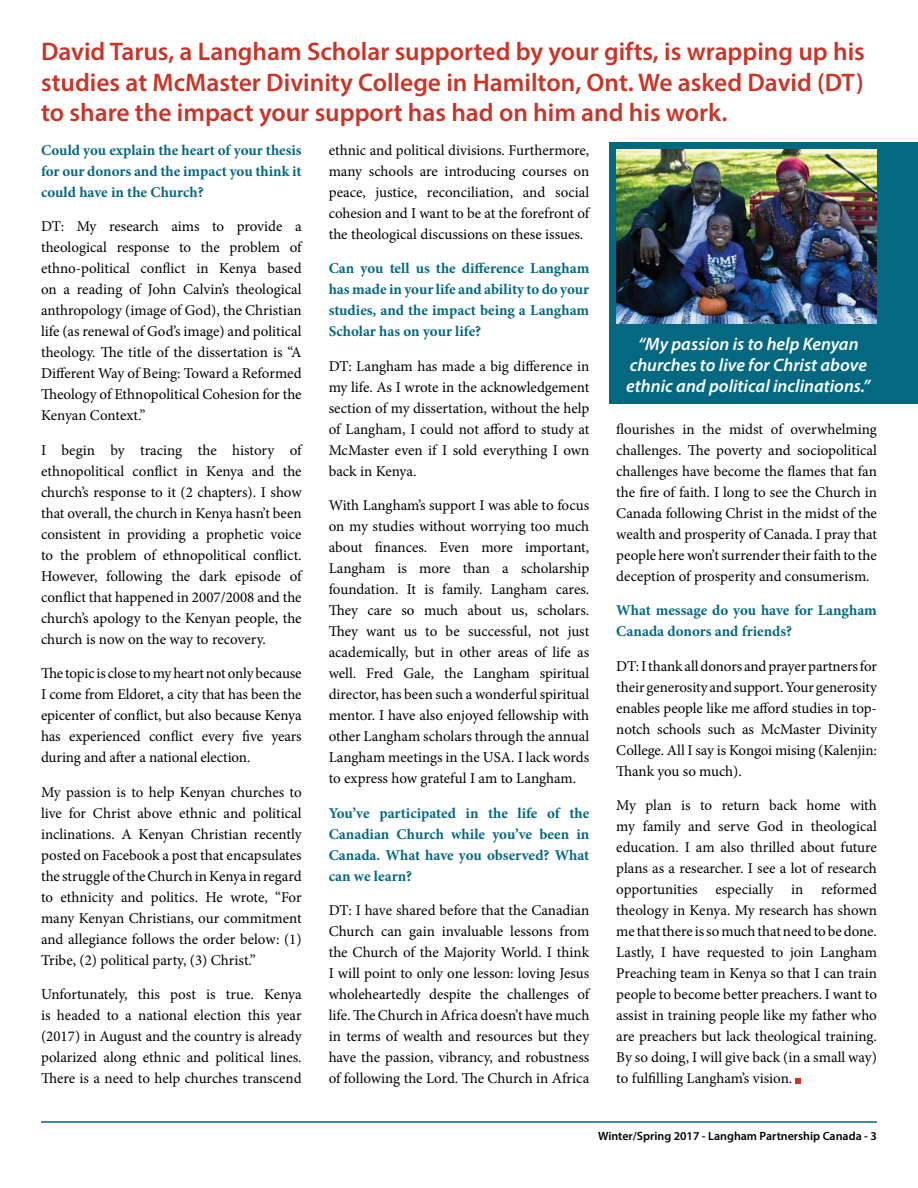
<style>
.page{position:relative;width:918px;height:1188px;background:#fff}
.page>*{position:absolute;margin:0;border:0;box-sizing:border-box;transform-origin:0 0}
.t1{font:600 25.5px/30.6px "Myriad Pro";color:#cb3427;text-align:justify}
.t2{font:italic 600 18px/21px "Myriad Pro";color:#fff;text-align:center}
.t3{font:15px/21px "Minion Pro";letter-spacing:-.005em;color:#000;text-align:justify}
.t4{font:700 15px/21px "Minion Pro";color:#036880;text-align:justify}
.t5{font:600 12px "Myriad Pro";color:#000}
</style>
<div class="page">
<hr style="left:41px;top:1121px;width:836px;height:2px;background:#036880">
<svg style="left:795px;top:1078px;width:5px;height:6px"></svg>
<div style="left:609px;top:143px;width:309px;height:261px;background:#036880"></div>
<img style="left:616px;top:150px;width:261px;height:173px">
<h1 class="t1" style="left:41px;top:36px;width:825px">David Tarus, a Langham Scholar supported by your gifts, is wrapping up his studies at McMaster Divinity College in Hamilton, Ont. We asked David (DT) to share the impact your support has had on him and his work.</h1>
<p class="t4" style="left:41px;top:139px;width:262px">Could you explain the heart of your thesis for our donors and the impact you think it could have in the Church?</p>
<p class="t3" style="left:41px;top:216px;width:262px">DT: My research aims to provide a theological response to the problem of ethno-political conflict in Kenya based on a reading of John Calvin’s theological anthropology (image of God), the Christian life (as renewal of God’s image) and political theology. The title of the dissertation is “A Different Way of Being: Toward a Reformed Theology of Ethnopolitical Cohesion for the Kenyan Context.”</p>
<p class="t3" style="left:41px;top:439px;width:262px">I begin by tracing the history of ethnopolitical conflict in Kenya and the church’s response to it (2 chapters). I show that overall, the church in Kenya hasn’t been consistent in providing a prophetic voice to the problem of ethnopolitical conflict.<br>However, following the dark episode of conflict that happened in 2007/2008 and the church’s apology to the Kenyan people, the church is now on the way to recovery.</p>
<p class="t3" style="left:41px;top:663px;width:262px">The topic is close to my heart not only because I come from Eldoret, a city that has been the epicenter of conflict, but also because Kenya has experienced conflict every five years during and after a national election.</p>
<p class="t3" style="left:41px;top:781px;width:262px">My passion is to help Kenyan churches to live for Christ above ethnic and political inclinations. A Kenyan Christian recently posted on Facebook a post that encapsulates the struggle of the Church in Kenya in regard to ethnicity and politics. He wrote, “For many Kenyan Christians, our commitment and allegiance follows the order below: (1)<br>Tribe, (2) political party, (3) Christ.”</p>
<p class="t3" style="left:41px;top:984px;width:262px">Unfortunately, this post is true. Kenya is headed to a national election this year (2017) in August and the country is already polarized along ethnic and political lines.<br>There is a need to help churches transcend</p>
<p class="t3" style="left:329px;top:139px;width:262px">ethnic and political divisions. Furthermore, many schools are introducing courses on peace, justice, reconciliation, and social cohesion and I want to be at the forefront of the theological discussions on these issues.</p>
<p class="t4" style="left:329px;top:258px;width:262px">Can you tell us the difference Langham has made in your life and ability to do your studies, and the impact being a Langham Scholar has on your life?</p>
<p class="t3" style="left:329px;top:355px;width:262px">DT: Langham has made a big difference in my life. As I wrote in the acknowledgement section of my dissertation, without the help of Langham, I could not afford to study at McMaster even if I sold everything I own back in Kenya.</p>
<p class="t3" style="left:329px;top:495px;width:262px">With Langham’s support I was able to focus on my studies without worrying too much about finances. Even more important, Langham is more than a scholarship foundation. It is family. Langham cares.<br>They care so much about us, scholars.<br>They want us to be successful, not just academically, but in other areas of life as well. Fred Gale, the Langham spiritual director, has been such a wonderful spiritual mentor. I have also enjoyed fellowship with other Langham scholars through the annual Langham meetings in the USA. I lack words to express how grateful I am to Langham.</p>
<p class="t4" style="left:329px;top:802px;width:262px">You’ve participated in the life of the Canadian Church while you’ve been in Canada. What have you observed? What can we learn?</p>
<p class="t3" style="left:329px;top:900px;width:262px">DT: I have shared before that the Canadian Church can gain invaluable lessons from the Church of the Majority World. I think I will point to only one lesson: loving Jesus wholeheartedly despite the challenges of life. The Church in Africa doesn’t have much in terms of wealth and resources but they have the passion, vibrancy, and robustness of following the Lord. The Church in Africa</p>
<p class="t2" style="left:626px;top:333px;width:246px">“My passion is to help Kenyan churches to live for Christ above ethnic and political inclinations.”</p>
<p class="t3" style="left:616px;top:419px;width:262px">flourishes in the midst of overwhelming challenges. The poverty and sociopolitical challenges have become the flames that fan the fire of faith. I long to see the Church in Canada following Christ in the midst of the wealth and prosperity of Canada. I pray that people here won’t surrender their faith to the deception of prosperity and consumerism.</p>
<p class="t4" style="left:616px;top:600px;width:262px">What message do you have for Langham<br>Canada donors and friends?</p>
<p class="t3" style="left:616px;top:656px;width:262px">DT: I thank all donors and prayer partners for their generosity and support. Your generosity enables people like me afford studies in top&shy;notch schools such as McMaster Divinity College. All I say is Kongoi mising (Kalenjin:<br>Thank you so much).</p>
<p class="t3" style="left:616px;top:795px;width:262px">My plan is to return back home with my family and serve God in theological education. I am also thrilled about future plans as a researcher. I see a lot of research opportunities especially in reformed theology in Kenya. My research has shown me that there is so much that need to be done.<br>Lastly, I have requested to join Langham Preaching team in Kenya so that I can train people to become better preachers. I want to assist in training people like my father who are preachers but lack theological training.<br>By so doing, I will give back (in a small way) to fulfilling Langham’s vision.</p>
<p class="t5" style="left:598px;top:1128px;width:280px">Winter/Spring 2017 - Langham Partnership Canada - 3</p>
</div>
